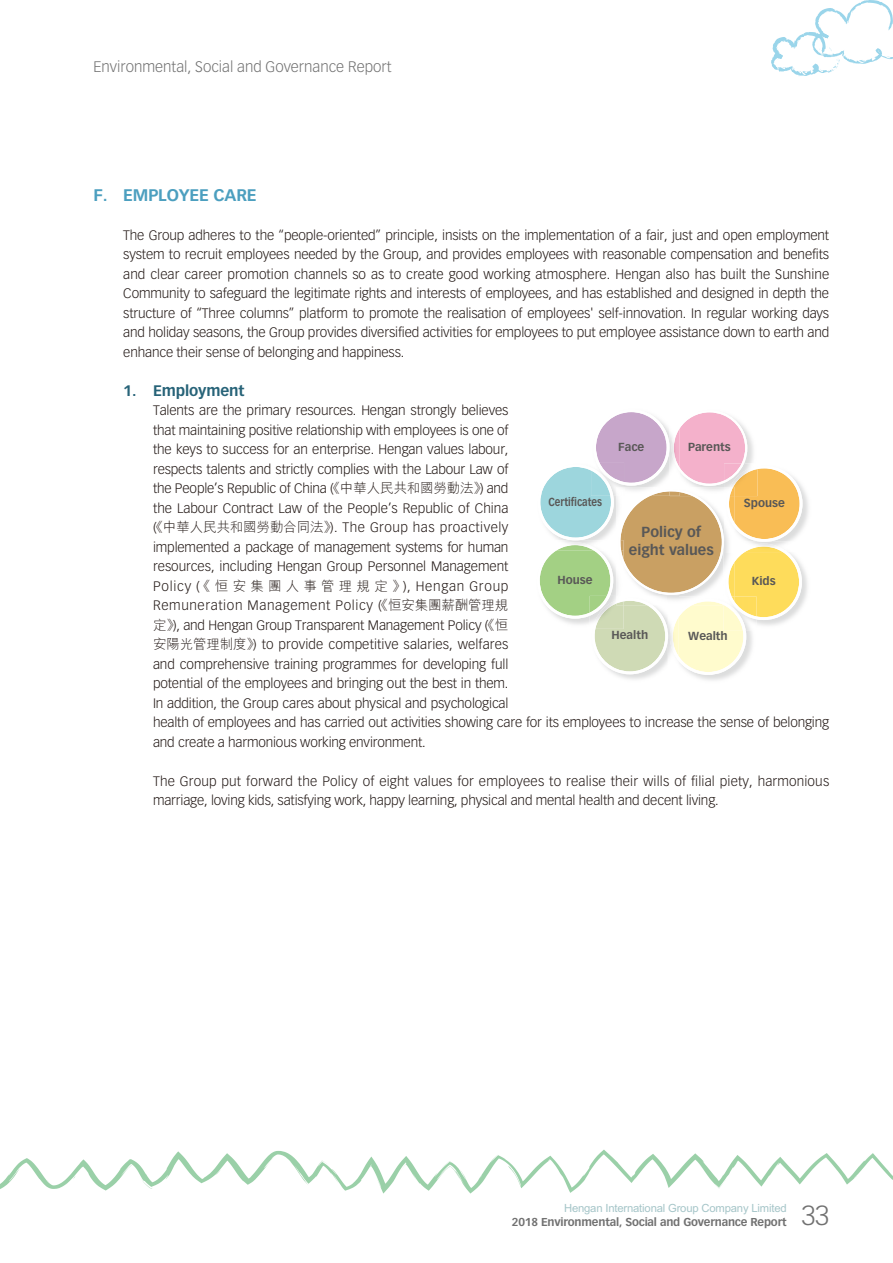
<style>
.page{position:relative;width:893px;height:1263px;background:#fff}
.page>*{position:absolute;margin:0;border:0;box-sizing:border-box;transform-origin:0 0}
.t1{font:300 27px "Vectora LT Std";color:#717171}
.t2{font:700 16.5px "Vectora LT Std";letter-spacing:-.01em;color:#4c9fbf}
.t3{font:300 15px "Vectora LT Std";color:#717171}
.t4{font:700 15px "Vectora LT Std";letter-spacing:-.01em;color:#276378}
.t5{font:700 14.4px/18px "Vectora LT Std";color:#595857;text-align:center}
.t6{font:300 13.5px/19.5px "Vectora LT Std";letter-spacing:-.01em;color:#231916;text-align:justify}
.t7{font:300 13.5px/19.5px "Vectora LT Std";letter-spacing:.01em;color:#231916}
.t8{font:13.5px "M Hei HK Light E Ten B5 H";letter-spacing:-.01em;color:#231916}
.t9{font:700 11.4px "Vectora LT Std";color:#595857}
.t10{font:700 11.4px "Vectora LT Std";color:#595857;scale:.83 1}
.t11{font:700 11.25px "Vectora LT Std";letter-spacing:-.015em;color:#717171}
.t12{font:11.25px "M Hei HK Bold E Ten B5 H";letter-spacing:-.015em;color:#a5c5c8}
.s1{font-family:"M Hei HK Light E Ten B5 H";font-weight:400}
</style>
<div class="page">
<svg style="left:771px;top:0;width:122px;height:76px"></svg>
<svg style="left:0;top:1149px;width:893px;height:45px"></svg>
<svg style="left:215px;top:1169px;width:6px;height:6px"></svg>
<svg style="left:62px;top:1175px;width:14px;height:12px"></svg>
<svg style="left:138px;top:1174px;width:15px;height:15px"></svg>
<img style="left:802px;top:487px;width:6px;height:118px">
<img style="left:802px;top:542px;width:6px;height:10px">
<svg style="left:540px;top:412px;width:262px;height:263px"></svg>
<p class="t3" style="left:94px;top:59px;width:299px">Environmental, Social and Governance Report</p>
<p class="t2" style="left:94px;top:187px;width:165px">F. EMPLOYEE CARE</p>
<p class="t6" style="left:123px;top:226px;width:707px">The Group adheres to the “people-oriented” principle, insists on the implementation of a fair, just and open employment system to recruit employees needed by the Group, and provides employees with reasonable compensation and benefits and clear career promotion channels so as to create good working atmosphere. Hengan also has built the Sunshine Community to safeguard the legitimate rights and interests of employees, and has established and designed in depth the structure of “Three columns” platform to promote the realisation of employees' self-innovation. In regular working days and holiday seasons, the Group provides diversified activities for employees to put employee assistance down to earth and enhance their sense of belonging and happiness.</p>
<p class="t4" style="left:123px;top:383px;width:123px">1. Employment</p>
<p class="t6" style="left:153px;top:402px;width:357px">Talents are the primary resources. Hengan strongly believes that maintaining positive relationship with employees is one of the keys to success for an enterprise. Hengan values labour, respects talents and strictly complies with the Labour Law of the People’s Republic of China (<span class="s1">《中華人民共和國勞動法》</span>) and the Labour Contract Law of the People’s Republic of China</p>
<p class="t8" style="left:150px;top:522px;width:189px">《中華人民共和國勞動合同法》</p>
<p class="t9" style="left:618px;top:441px;width:28px">Face</p>
<p class="t9" style="left:688px;top:442px;width:44px">Parents</p>
<p class="t10" style="left:548px;top:497px;width:66px">Certificates</p>
<p class="t9" style="left:744px;top:497px;width:43px">Spouse</p>
<p class="t6" style="left:153px;top:519px;width:678px;text-align:left;text-indent:177px">). The Group has proactively<br>implemented a package of management systems for human<br>resources, including Hengan Group Personnel Management<br>Policy (<span class="s1">《恒安集團人事管理規定》</span>), Hengan Group<br>Remuneration Management Policy (<span class="s1">《恒安集團薪酬管理規<br>定》</span>), and Hengan Group Transparent Management Policy (<span class="s1">《恒<br>安陽光管理制度》</span>) to provide competitive salaries, welfares<br>and comprehensive training programmes for developing full<br>potential of the employees and bringing out the best in them.<br>In addition, the Group cares about physical and psychological<br>health of employees and has carried out activities showing care for its employees to increase the sense of belonging and create a harmonious working environment.</p>
<p class="t7" style="left:153px;top:772px;width:678px">The Group put forward the Policy of eight values for employees to realise their wills of filial piety, harmonious marriage, loving kids, satisfying work, happy learning, physical and mental health and decent living.</p>
<p class="t6" style="left:153px;top:519px;width:5px">(</p>
<p class="t5" style="left:629px;top:524px;width:86px">Policy of eight values</p>
<p class="t9" style="left:557px;top:574px;width:37px">House</p>
<p class="t9" style="left:752px;top:576px;width:26px">Kids</p>
<p class="t9" style="left:611px;top:630px;width:38px">Health</p>
<p class="t9" style="left:688px;top:630px;width:41px">Wealth</p>
<p class="t12" style="left:564px;top:1203px;width:224px">Hengan International Group Company Limited</p>
<p class="t11" style="left:512px;top:1217px;width:276px">2018 Environmental, Social and Governance Report</p>
<h1 class="t1" style="left:801px;top:1202px;width:29px">33</h1>
</div>
